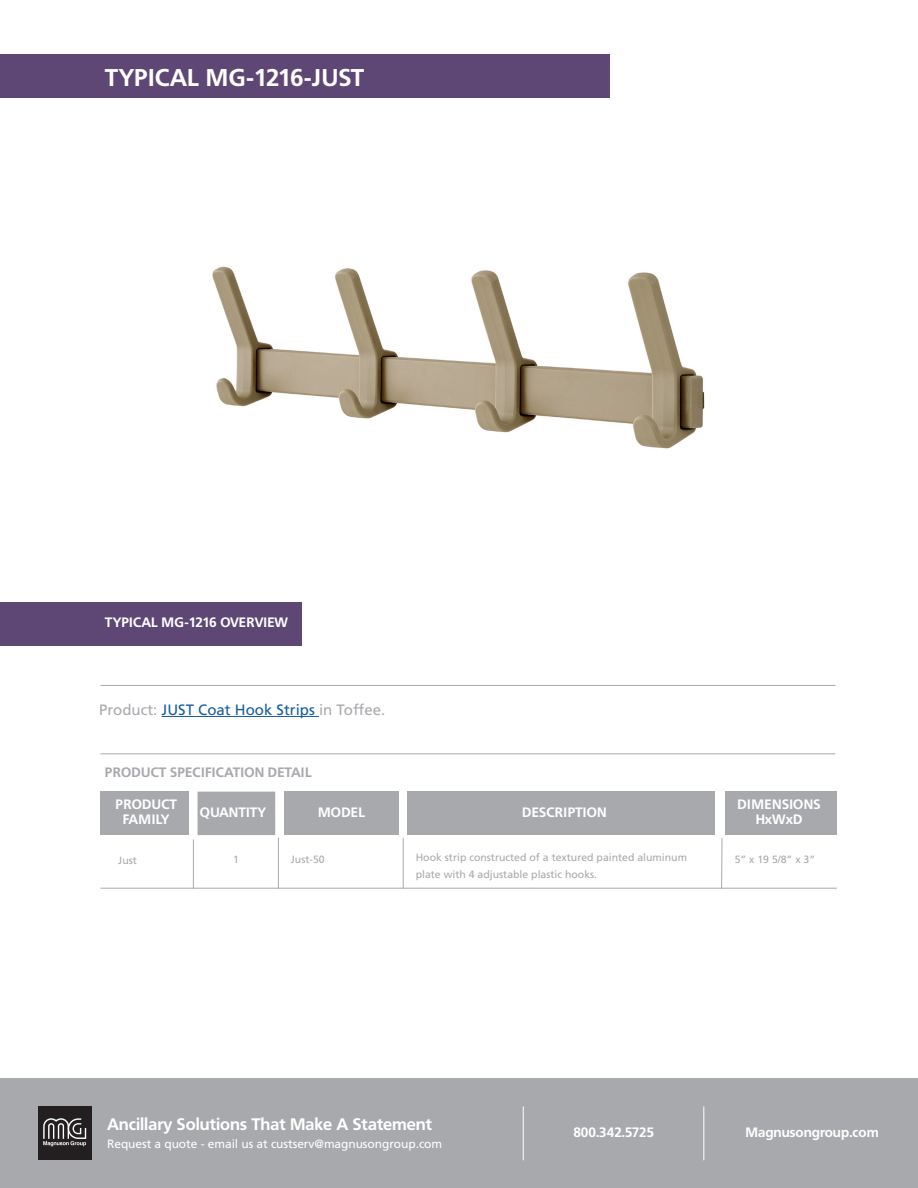
<style>
.page{position:relative;width:918px;height:1188px;background:#fff}
.page>*{position:absolute;margin:0;border:0;box-sizing:border-box;transform-origin:0 0}
.t1{font:700 24px "Frutiger BQ";color:#fff}
.t2{font:700 16.5px "Frutiger BQ";color:#fff}
.t3{font:15px "Frutiger";color:#175d9e}
.t4{font:700 13.5px "Frutiger BQ";color:#fff}
.t5{font:700 13.5px/15px "Frutiger BQ";letter-spacing:.02em;color:#fff;text-align:center}
.t6{font:700 13.5px "Frutiger BQ";letter-spacing:.02em;color:#a8a9ad}
.t7{font:12px "Frutiger";letter-spacing:-.005em;color:#fff}
.t8{font:10.5px/16.5px "Frutiger";color:#a8a9ad}
.s1{color:#a8a9ad}
</style>
<div class="page">
<div style="left:0;top:54px;width:609px;height:43px;background:#5e4775"></div>
<div style="left:0;top:1079px;width:918px;height:109px;background:#a8a9ad"></div>
<div style="left:38px;top:1106px;width:54px;height:54px;background:#231f20"></div>
<svg style="left:43px;top:1118px;width:43px;height:28px"></svg>
<hr style="left:523px;top:1106px;width:1px;height:54px;background:#fff">
<hr style="left:703px;top:1106px;width:1px;height:54px;background:#fff">
<div style="left:0;top:602px;width:301px;height:43px;background:#5e4775"></div>
<div style="left:100px;top:792px;width:89px;height:43px;background:#a8a9ad"></div>
<div style="left:285px;top:792px;width:114px;height:43px;background:#a8a9ad"></div>
<div style="left:407px;top:792px;width:308px;height:43px;background:#a8a9ad"></div>
<div style="left:725px;top:792px;width:112px;height:43px;background:#a8a9ad"></div>
<div style="left:198px;top:792px;width:77px;height:43px;background:#a8a9ad"></div>
<hr style="left:162px;top:716px;width:157px;height:1px;background:#175d9e">
<hr style="left:100px;top:753px;width:735px;height:1px;background:#a8a9ad">
<hr style="left:100px;top:685px;width:735px;height:1px;background:#a8a9ad">
<hr style="left:193px;top:840px;width:1px;height:49px;background:#a8a9ad">
<hr style="left:278px;top:838px;width:1px;height:51px;background:#a8a9ad">
<hr style="left:721px;top:838px;width:1px;height:51px;background:#a8a9ad">
<hr style="left:100px;top:888px;width:737px;height:1px;background:#a8a9ad">
<hr style="left:403px;top:838px;width:1px;height:51px;background:#a8a9ad">
<img style="left:212px;top:266px;width:493px;height:183px">
<p class="t1" style="left:105px;top:63px;width:261px">TYPICAL MG-1216-JUST</p>
<p class="t4" style="left:105px;top:614px;width:185px">TYPICAL MG-1216 OVERVIEW</p>
<p class="t3" style="left:99px;top:701px;width:288px"><span class="s1">Product:</span> JUST Coat Hook Strips <span class="s1">in Toffee.</span></p>
<p class="t6" style="left:105px;top:764px;width:209px">PRODUCT SPECIFICATION DETAIL</p>
<p class="t5" style="left:116px;top:797px;width:63px">PRODUCT<br>FAMILY</p>
<p class="t4" style="left:200px;top:804px;width:68px">QUANTITY</p>
<p class="t4" style="left:318px;top:804px;width:49px">MODEL</p>
<p class="t5" style="left:522px;top:805px;width:86px">DESCRIPTION</p>
<p class="t8" style="left:118px;top:852px;width:20px">Just</p>
<p class="t8" style="left:233px;top:851px;width:7px">1</p>
<p class="t8" style="left:291px;top:851px;width:35px">Just-50</p>
<p class="t8" style="left:416px;top:849px;width:273px">Hook strip constructed of a textured painted aluminum plate with 4 adjustable plastic hooks.</p>
<p class="t5" style="left:738px;top:797px;width:85px">DIMENSIONS</p>
<p class="t4" style="left:756px;top:811px;width:48px">HxWxD</p>
<p class="t8" style="left:735px;top:851px;width:82px">5” x 19 5/8” x 3”</p>
<p class="t2" style="left:107px;top:1114px;width:326px">Ancillary Solutions That Make A Statement</p>
<p class="t4" style="left:573px;top:1125px;width:82px">800.342.5725</p>
<p class="t4" style="left:745px;top:1125px;width:135px">Magnusongroup.com</p>
<p class="t7" style="left:107px;top:1137px;width:337px">Request a quote - email us at custserv@magnusongroup.com</p>
</div>
